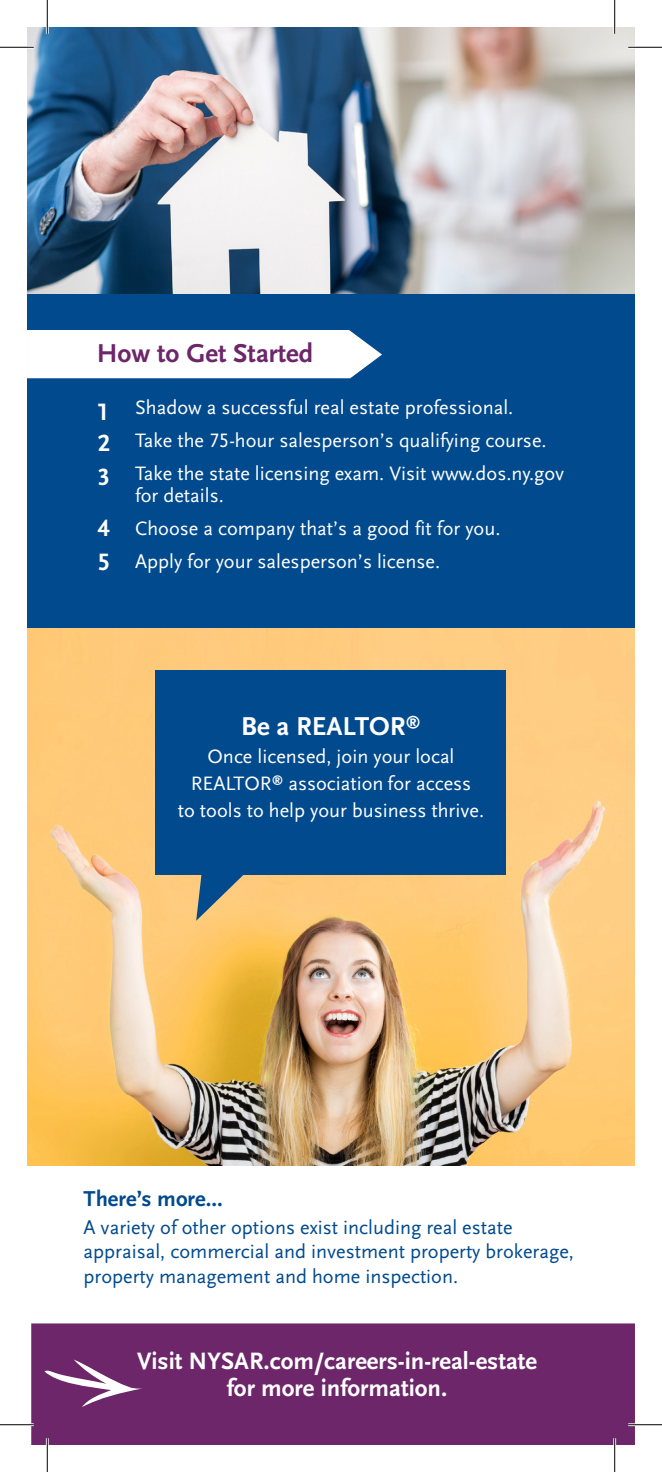
<style>
.page{position:relative;width:662px;height:1472px;background:#fff}
.page>*{position:absolute;margin:0;border:0;box-sizing:border-box;transform-origin:0 0}
.t1{font:700 27px "Scala Sans OT";color:#6c2669}
.t2{font:700 27px "Scala Sans OT";color:#fff}
.t3{font:700 24.75px "Scala Sans";color:#fff}
.t4{font:700 24.75px "Scala Sans OT";color:#fff}
.t5{font:700 22.5px "Scala Sans OT";color:#004a8d}
.t6{font:20.25px/22.5px "Scala Sans";color:#fff}
.t7{font:20.25px/24.3px "Scala Sans";color:#004a8d}
.s1{font-family:"Scala Sans Regular LFSC"}
</style>
<div class="page">
<img style="left:27px;top:627px;width:607px;height:538px">
<img style="left:27px;top:27px;width:607px;height:266px">
<div style="left:27px;top:293px;width:607px;height:334px;background:#004a8d"></div>
<div style="left:27px;top:330px;width:355px;height:48px;background:#fff"></div>
<div style="left:31px;top:1323px;width:603px;height:122px;background:#6c2669"></div>
<svg style="left:44px;top:1359px;width:98px;height:48px"></svg>
<div style="left:155px;top:670px;width:351px;height:205px;background:#004a8d"></div>
<svg style="left:196px;top:875px;width:51px;height:45px;background:#949582"></svg>
<hr style="left:0;top:46px;width:34px;height:3px;background:#fff">
<hr style="left:628px;top:46px;width:34px;height:3px;background:#fff">
<hr style="left:0;top:1423px;width:34px;height:3px;background:#fff">
<hr style="left:628px;top:1423px;width:34px;height:3px;background:#fff">
<hr style="left:46px;top:0;width:3px;height:34px;background:#fff">
<hr style="left:46px;top:1438px;width:3px;height:34px;background:#fff">
<hr style="left:613px;top:0;width:3px;height:34px;background:#fff">
<hr style="left:613px;top:1438px;width:3px;height:34px;background:#fff">
<hr style="left:0;top:47px;width:34px;height:1px;background:#000">
<hr style="left:628px;top:47px;width:34px;height:1px;background:#000">
<hr style="left:0;top:1424px;width:34px;height:1px;background:#000">
<hr style="left:628px;top:1424px;width:34px;height:1px;background:#000">
<hr style="left:47px;top:0;width:1px;height:34px;background:#000">
<hr style="left:47px;top:1438px;width:1px;height:34px;background:#000">
<hr style="left:614px;top:0;width:1px;height:34px;background:#000">
<hr style="left:614px;top:1438px;width:1px;height:34px;background:#000">
<p class="t1" style="left:97px;top:338px;width:218px">How to Get Started</p>
<p class="t4" style="left:98px;top:398px;width:12px">1</p>
<p class="t4" style="left:98px;top:429px;width:14px">2</p>
<p class="t4" style="left:98px;top:463px;width:14px">3</p>
<p class="t4" style="left:98px;top:514px;width:13px">4</p>
<p class="t4" style="left:98px;top:548px;width:14px">5</p>
<p class="t6" style="left:135px;top:397px;width:379px">Shadow a successful real estate professional.</p>
<p class="t6" style="left:135px;top:429px;width:413px">Take the <span class="s1">75</span>-hour salesperson’s qualifying course.</p>
<p class="t6" style="left:135px;top:462px;width:430px">Take the state licensing exam. Visit www.dos.ny.gov for details.</p>
<p class="t6" style="left:135px;top:517px;width:367px">Choose a company that’s a good fit for you.</p>
<p class="t6" style="left:135px;top:550px;width:306px">Apply for your salesperson’s license.</p>
<p class="t2" style="left:241px;top:711px;width:181px">Be a REALTOR<sup>®</sup></p>
<p class="t6" style="left:207px;top:745px;width:248px">Once licensed, join your local</p>
<p class="t6" style="left:191px;top:772px;width:282px">REALTOR<sup>®</sup> association for access</p>
<p class="t6" style="left:178px;top:799px;width:308px">to tools to help your business thrive.</p>
<p class="t5" style="left:83px;top:1186px;width:141px">There’s more...</p>
<p class="t7" style="left:83px;top:1215px;width:492px">A variety of other options exist including real estate appraisal, commercial and investment property brokerage, property management and home inspection.</p>
<p class="t3" style="left:137px;top:1347px;width:401px">Visit NYSAR.com/careers-in-real-estate</p>
<p class="t3" style="left:227px;top:1374px;width:222px">for more information.</p>
</div>
